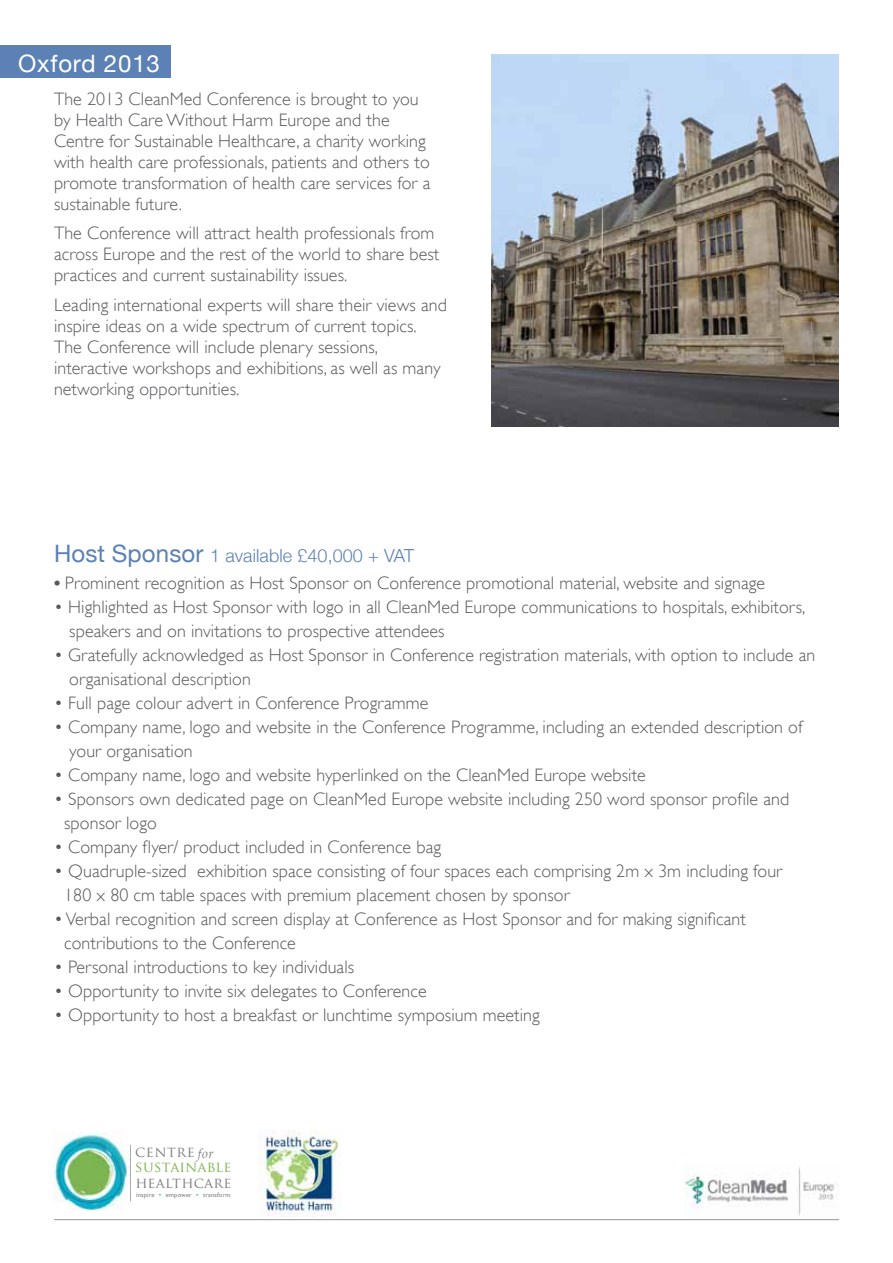
<style>
.page{position:relative;width:893px;height:1263px;background:#fff}
.page>*{position:absolute;margin:0;border:0;box-sizing:border-box;transform-origin:0 0}
.t1{font:24px "Helvetica Neue";letter-spacing:.035em;color:#fff}
.t2{font:300 18px/21px "Gill Sans";letter-spacing:.005em;color:#58595b}
.t3{font:300 18px "Helvetica Neue";letter-spacing:.005em;color:#5c81b4}
.t4{font:14.55px "Trajan Pro";letter-spacing:.02em;color:#7f7f7f}
.t5{font:14.55px "Trajan Pro";letter-spacing:.02em;color:#7db552}
.t6{font:6.45px "Gill Sans";letter-spacing:.025em;color:#7f7f7f}
.s1{font-weight:400;font-size:24px}
.s2{font-family:"Times";font-weight:400}
.s3{font-family:"Palatino";font-style:italic;font-size:13.2px}
.s4{font-weight:300;color:#06b0d1}
.s5{font-weight:300;color:#04b1d1}
</style>
<div class="page">
<img style="left:684px;top:1167px;width:153px;height:49px">
<hr style="left:54px;top:1219px;width:785px;height:1px;background:#939598">
<img style="left:491px;top:54px;width:348px;height:372px">
<div style="left:0;top:45px;width:171px;height:33px;background:#5c81b4"></div>
<hr style="left:130px;top:1145px;width:1px;height:56px;background:#000">
<img style="left:54px;top:1133px;width:75px;height:77px">
<img style="left:259px;top:1130px;width:82px;height:86px">
<h1 class="t1" style="left:18px;top:49px;width:143px">Oxford 2013</h1>
<p class="t2" style="left:54px;top:88px;width:378px">The 2013 CleanMed Conference is brought to you by Health Care Without Harm Europe and the Centre for Sustainable Healthcare, a charity working with health care professionals, patients and others to promote transformation of health care services for a sustainable future.</p>
<p class="t2" style="left:54px;top:223px;width:387px">The Conference will attract health professionals from across Europe and the rest of the world to share best practices and current sustainability issues.</p>
<p class="t2" style="left:54px;top:294px;width:394px">Leading international experts will share their views and inspire ideas on a wide spectrum of current topics.<br>The Conference will include plenary sessions, interactive workshops and exhibitions, as well as many networking opportunities.</p>
<p class="t3" style="left:54px;top:544px;width:362px"><span class="s1">Host Sponsor</span> 1 available £40,000 + VAT</p>
<p class="t2" style="left:54px;top:572px;width:713px"><span class="s2">•</span> Prominent recognition as Host Sponsor on Conference promotional material, website and signage</p>
<p class="t2" style="left:69px;top:594px;width:738px;line-height:24px;text-indent:-15px">• Highlighted as Host Sponsor with logo in all CleanMed Europe communications to hospitals, exhibitors, speakers and on invitations to prospective attendees</p>
<p class="t2" style="left:69px;top:642px;width:747px;line-height:24px;text-indent:-15px">• Gratefully acknowledged as Host Sponsor in Conference registration materials, with option to include an organisational description</p>
<p class="t2" style="left:54px;top:692px;width:376px">• Full page colour advert in Conference Programme</p>
<p class="t2" style="left:69px;top:714px;width:735px;line-height:24px;text-indent:-15px">• Company name, logo and website in the Conference Programme, including an extended description of your organisation</p>
<p class="t2" style="left:54px;top:764px;width:593px">• Company name, logo and website hyperlinked on the CleanMed Europe website</p>
<p class="t2" style="left:64px;top:786px;width:726px;line-height:24px;text-indent:-10px">• Sponsors own dedicated page on CleanMed Europe website including 250 word sponsor profile and sponsor logo</p>
<p class="t2" style="left:54px;top:836px;width:389px">• Company flyer/ product included in Conference bag</p>
<p class="t2" style="left:64px;top:858px;width:720px;line-height:24px;text-indent:-10px">• Quadruple-sized exhibition space consisting of four spaces each comprising 2m x 3m including four<br>180 x 80 cm table spaces with premium placement chosen by sponsor</p>
<p class="t2" style="left:64px;top:906px;width:683px;line-height:24px;text-indent:-10px">• Verbal recognition and screen display at Conference as Host Sponsor and for making significant contributions to the Conference</p>
<p class="t2" style="left:54px;top:956px;width:302px">• Personal introductions to key individuals</p>
<p class="t2" style="left:54px;top:980px;width:374px">• Opportunity to invite six delegates to Conference</p>
<p class="t2" style="left:54px;top:1004px;width:487px">• Opportunity to host a breakfast or lunchtime symposium meeting</p>
<p class="t4" style="left:135px;top:1143px;width:80px">CENTRE <span class="s3">for</span></p>
<p class="t6" style="left:136px;top:1191px;width:96px">inspire <span class="s4">•</span> empower <span class="s5">•</span> transform</p>
<p class="t5" style="left:135px;top:1158px;width:98px">SUSTAINABLE</p>
<p class="t4" style="left:135px;top:1173px;width:98px">HEALTHCARE</p>
</div>
